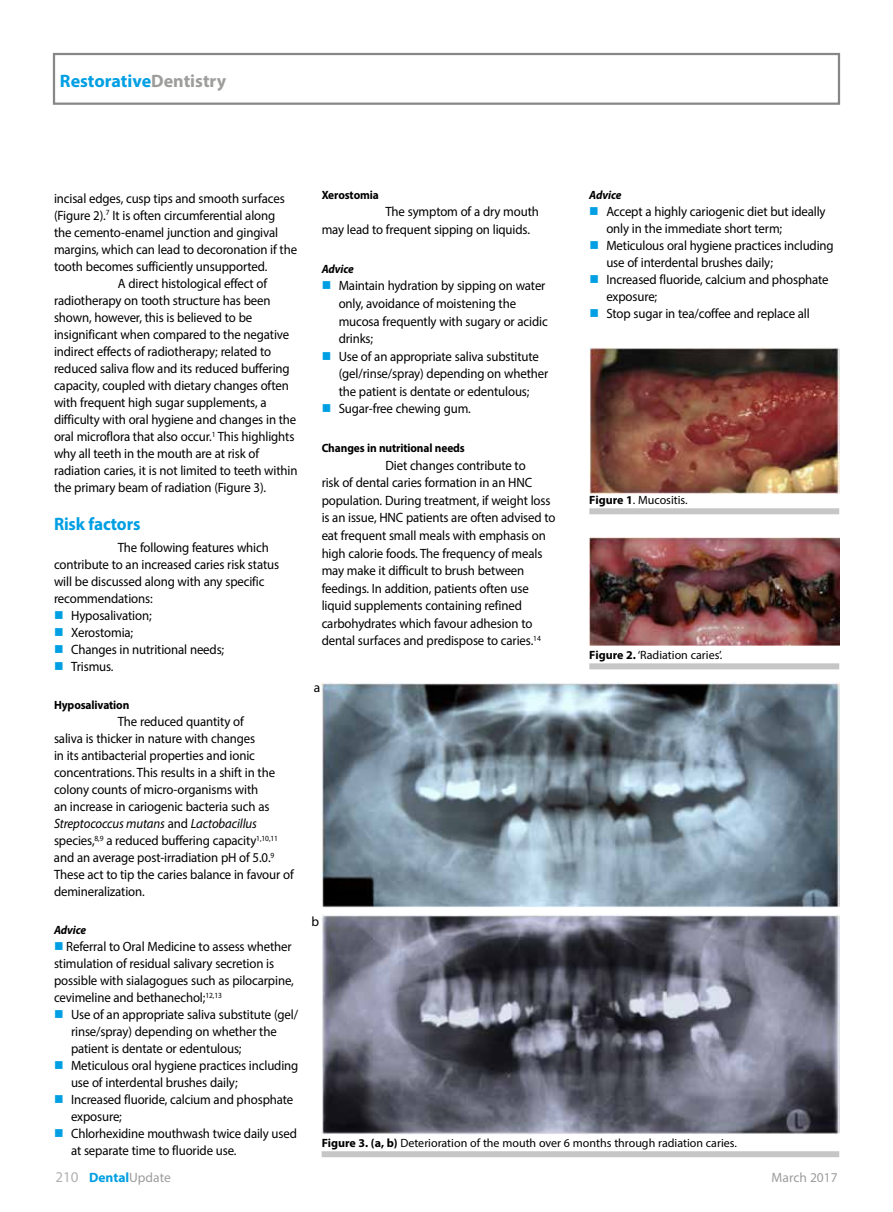
<style>
.page{position:relative;width:893px;height:1212px;background:#fff}
.page>*{position:absolute;margin:0;border:0;box-sizing:border-box;transform-origin:0 0}
.t1{font:700 18px "Myriad Pro";color:#009fe3}
.t2{font:700 18px "Myriad Pro";color:#009fe3;scale:.95 1}
.t3{font:13.5px/17px "Myriad Pro";letter-spacing:-.01em;color:#000;scale:.95 1}
.t4{font:700 13.5px "Myriad Pro";color:#009fe3}
.t5{font:13.5px "Myriad Pro";color:#9d9d9c}
.t6{font:13.5px "Myriad Pro";letter-spacing:-.01em;color:#000}
.t7{font:12px "Myriad Pro";color:#000}
.t8{font:700 12px "Myriad Pro";letter-spacing:-.01em;color:#000;scale:.95 1}
.t9{font:italic 700 12px "Myriad Pro";letter-spacing:-.01em;color:#000;scale:.95 1}
.s1{color:#9d9d9c}
.s2{color:#009fe3}
.s3{font-style:italic}
.s4{font-weight:700}
.s5{font-weight:400;font-size:15px;color:#b3b2b2}
.s6{font-weight:400;color:#9d9d9c}
</style>
<div class="page">
<div style="left:53px;top:53px;width:787px;height:52px;border:2px solid #878787"></div>
<img style="left:589px;top:347px;width:250px;height:146px">
<img style="left:589px;top:537px;width:250px;height:109px">
<div style="left:589px;top:508px;width:250px;height:6px;background:#c6c6c6"></div>
<div style="left:589px;top:663px;width:250px;height:6px;background:#c6c6c6"></div>
<img style="left:322px;top:682px;width:517px;height:225px">
<img style="left:322px;top:914px;width:517px;height:221px">
<div style="left:322px;top:1151px;width:517px;height:6px;background:#c6c6c6"></div>
<h1 class="t1" style="left:60px;top:69px;width:168px">Restorative<span class="s1">Dentistry</span></h1>
<p class="t3" style="left:54px;top:190px;width:244px">incisal edges, cusp tips and smooth surfaces</p>
<p class="t3" style="left:54px;top:207px;width:234px">(Figure 2).<sup>7</sup> It is often circumferential along</p>
<p class="t3" style="left:54px;top:224px;width:238px">the cemento-enamel junction and gingival</p>
<p class="t3" style="left:54px;top:241px;width:257px">margins, which can lead to decoronation if the</p>
<p class="t3" style="left:54px;top:258px;width:226px">tooth becomes sufficiently unsupported.</p>
<p class="t3" style="left:118px;top:275px;width:159px">A direct histological effect of</p>
<p class="t3" style="left:54px;top:292px;width:229px">radiotherapy on tooth structure has been</p>
<p class="t3" style="left:54px;top:309px;width:210px">shown, however, this is believed to be</p>
<p class="t3" style="left:54px;top:326px;width:249px">insignificant when compared to the negative</p>
<p class="t3" style="left:54px;top:343px;width:230px">indirect effects of radiotherapy; related to</p>
<p class="t3" style="left:54px;top:360px;width:250px">reduced saliva flow and its reduced buffering</p>
<p class="t3" style="left:54px;top:377px;width:249px">capacity, coupled with dietary changes often</p>
<p class="t3" style="left:54px;top:394px;width:225px">with frequent high sugar supplements, a</p>
<p class="t3" style="left:54px;top:411px;width:257px">difficulty with oral hygiene and changes in the</p>
<p class="t3" style="left:54px;top:428px;width:255px">oral microflora that also occur.<sup>1</sup> This highlights</p>
<p class="t3" style="left:54px;top:445px;width:217px">why all teeth in the mouth are at risk of</p>
<p class="t3" style="left:54px;top:462px;width:258px">radiation caries, it is not limited to teeth within</p>
<p class="t3" style="left:54px;top:479px;width:225px">the primary beam of radiation (Figure 3).</p>
<h1 class="t2" style="left:54px;top:512px;width:92px">Risk factors</h1>
<p class="t3" style="left:54px;top:538px;width:239px;text-indent:64px">The following features which contribute to an increased caries risk status will be discussed along with any specific recommendations:</p>
<p class="t3" style="left:54px;top:606px;width:104px"><span class="s2">■</span> Hyposalivation;</p>
<p class="t3" style="left:54px;top:623px;width:85px"><span class="s2">■</span> Xerostomia;</p>
<p class="t3" style="left:54px;top:640px;width:181px"><span class="s2">■</span> Changes in nutritional needs;</p>
<p class="t3" style="left:54px;top:657px;width:64px"><span class="s2">■</span> Trismus.</p>
<p class="t8" style="left:54px;top:697px;width:81px">Hyposalivation</p>
<p class="t3" style="left:54px;top:713px;width:254px;text-indent:64px">The reduced quantity of<br>saliva is thicker in nature with changes<br>in its antibacterial properties and ionic concentrations. This results in a shift in the colony counts of micro-organisms with<br>an increase in cariogenic bacteria such as <span class="s3">Streptococcus mutans</span> and <span class="s3">Lactobacillus </span>species,<sup>8,9</sup> a reduced buffering capacity<sup>1,10,11 </sup>and an average post-irradiation pH of 5.0.<sup>9<br></sup>These act to tip the caries balance in favour of demineralization.</p>
<p class="t9" style="left:54px;top:922px;width:35px">Advice</p>
<p class="t3" style="left:54px;top:938px;width:254px"><span class="s2">■</span> Referral to Oral Medicine to assess whether stimulation of residual salivary secretion is possible with sialagogues such as pilocarpine, cevimeline and bethanechol;<sup>12,13</sup></p>
<p class="t3" style="left:71px;top:1006px;width:241px;text-indent:-17px"><span class="s2">■</span> Use of an appropriate saliva substitute (gel/ rinse/spray) depending on whether the patient is dentate or edentulous;</p>
<p class="t3" style="left:71px;top:1057px;width:241px;text-indent:-17px"><span class="s2">■</span> Meticulous oral hygiene practices including use of interdental brushes daily;</p>
<p class="t3" style="left:71px;top:1091px;width:235px;text-indent:-17px"><span class="s2">■</span> Increased fluoride, calcium and phosphate exposure;</p>
<p class="t3" style="left:71px;top:1125px;width:239px;text-indent:-17px"><span class="s2">■</span> Chlorhexidine mouthwash twice daily used at separate time to fluoride use.</p>
<p class="t8" style="left:322px;top:187px;width:62px">Xerostomia</p>
<p class="t3" style="left:322px;top:203px;width:230px;line-height:17.5px;text-indent:64px">The symptom of a dry mouth may lead to frequent sipping on liquids.</p>
<p class="t9" style="left:322px;top:261px;width:35px">Advice</p>
<p class="t3" style="left:339px;top:277px;width:222px;line-height:17.5px;text-indent:-17px"><span class="s2">■</span> Maintain hydration by sipping on water only, avoidance of moistening the mucosa frequently with sugary or acidic drinks;</p>
<p class="t3" style="left:339px;top:347px;width:222px;line-height:17.5px;text-indent:-17px"><span class="s2">■</span> Use of an appropriate saliva substitute (gel/rinse/spray) depending on whether the patient is dentate or edentulous;</p>
<p class="t3" style="left:322px;top:400px;width:159px"><span class="s2">■</span> Sugar-free chewing gum.</p>
<p class="t8" style="left:322px;top:440px;width:152px">Changes in nutritional needs</p>
<p class="t3" style="left:322px;top:456px;width:248px;line-height:17.5px;text-indent:64px">Diet changes contribute to<br>risk of dental caries formation in an HNC population. During treatment, if weight loss is an issue, HNC patients are often advised to eat frequent small meals with emphasis on high calorie foods. The frequency of meals may make it difficult to brush between feedings. In addition, patients often use liquid supplements containing refined carbohydrates which favour adhesion to dental surfaces and predispose to caries.<sup>14</sup></p>
<p class="t6" style="left:314px;top:679px;width:8px">a</p>
<p class="t9" style="left:589px;top:187px;width:35px">Advice</p>
<p class="t3" style="left:606px;top:202px;width:232px;text-indent:-17px"><span class="s2">■</span> Accept a highly cariogenic diet but ideally only in the immediate short term;</p>
<p class="t3" style="left:606px;top:236px;width:241px;text-indent:-17px"><span class="s2">■</span> Meticulous oral hygiene practices including use of interdental brushes daily;</p>
<p class="t3" style="left:606px;top:270px;width:235px;text-indent:-17px"><span class="s2">■</span> Increased fluoride, calcium and phosphate exposure;</p>
<p class="t3" style="left:589px;top:304px;width:234px"><span class="s2">■</span> Stop sugar in tea/coffee and replace all</p>
<p class="t7" style="left:589px;top:493px;width:100px"><span class="s4">Figure 1</span>. Mucositis.</p>
<p class="t7" style="left:589px;top:648px;width:135px"><span class="s4">Figure 2.</span> ‘Radiation caries’.</p>
<p class="t6" style="left:312px;top:913px;width:9px">b</p>
<p class="t7" style="left:322px;top:1135px;width:417px"><span class="s4">Figure 3. (a, b)</span> Deterioration of the mouth over 6 months through radiation caries.</p>
<p class="t4" style="left:56px;top:1168px;width:117px"><span class="s5">210</span> Dental<span class="s6">Update</span></p>
<p class="t5" style="left:772px;top:1168px;width:68px">March 2017</p>
</div>
